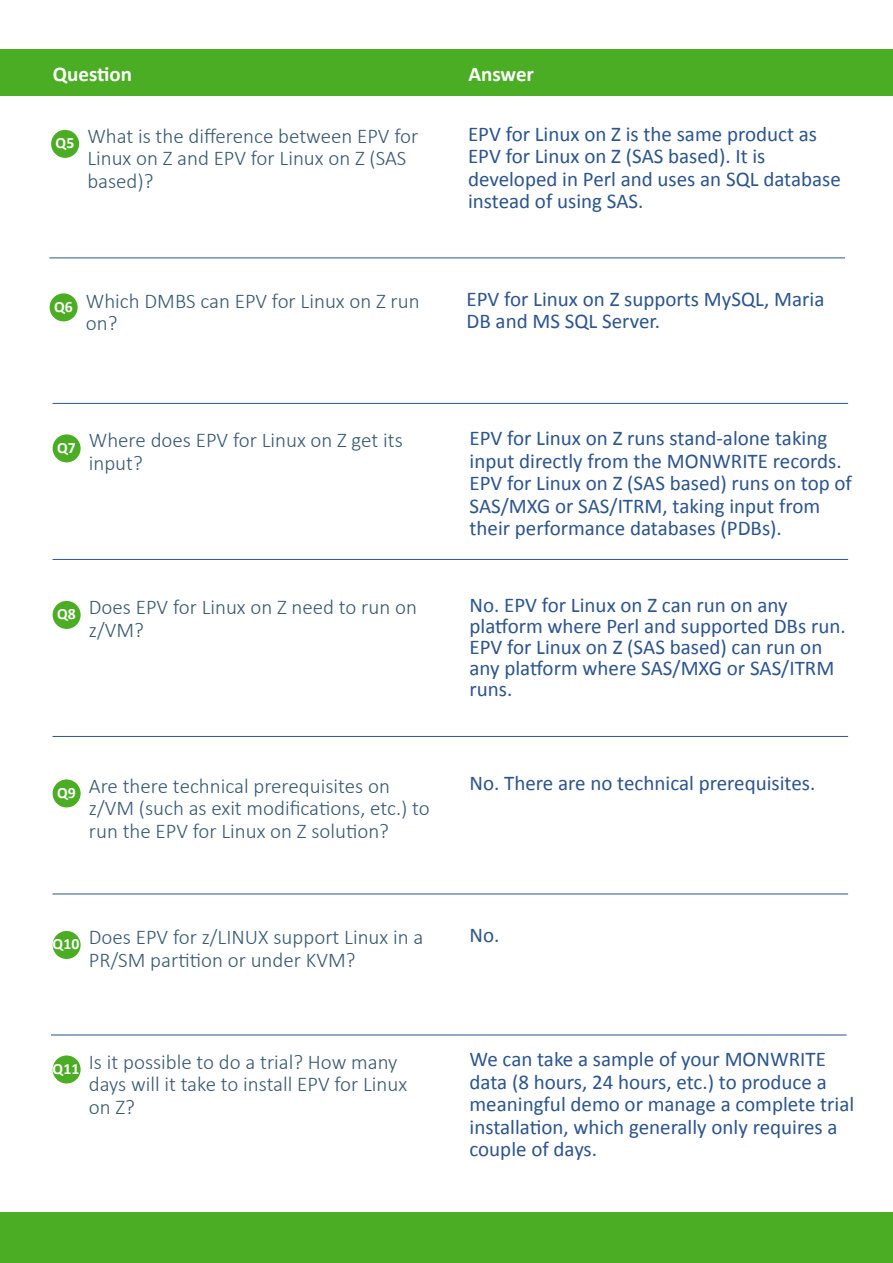
<style>
.page{position:relative;width:893px;height:1263px;background:#fff}
.page>*{position:absolute;margin:0;border:0;box-sizing:border-box;transform-origin:0 0}
.t1{font:21px/22.5px "Calibri";color:#2b548e}
.t2{font:300 21px/22.5px "Calibri";color:#365872}
.t3{font:700 21px "Calibri";color:#fff}
</style>
<div class="page">
<div style="left:0;top:1212px;width:893px;height:51px;background:#4bad23"></div>
<div style="left:51px;top:130px;width:28px;height:28px;background:#4bad23;border-radius:50%"></div>
<div style="left:0;top:50px;width:892px;height:46px;background:#4bad23"></div>
<div style="left:50px;top:293px;width:28px;height:28px;background:#4bad23;border-radius:50%"></div>
<hr style="left:52px;top:403px;width:796px;height:1px;background:#2b548e">
<div style="left:53px;top:434px;width:28px;height:28px;background:#4bad23;border-radius:50%"></div>
<hr style="left:52px;top:559px;width:796px;height:1px;background:#2b548e">
<div style="left:53px;top:601px;width:28px;height:28px;background:#4bad23;border-radius:50%"></div>
<hr style="left:52px;top:736px;width:796px;height:1px;background:#2b548e">
<div style="left:53px;top:779px;width:28px;height:28px;background:#4bad23;border-radius:50%"></div>
<hr style="left:52px;top:893px;width:796px;height:1px;background:#2b548e">
<div style="left:53px;top:931px;width:28px;height:28px;background:#4bad23;border-radius:50%"></div>
<hr style="left:51px;top:1034px;width:796px;height:1px;background:#2b548e">
<div style="left:53px;top:1055px;width:28px;height:28px;background:#4bad23;border-radius:50%"></div>
<hr style="left:890px;top:50px;width:3px;height:46px;background:#4bad23">
<hr style="left:49px;top:257px;width:796px;height:1px;background:#2b548e">
<p class="t3" style="left:53px;top:65px;width:81px">Question</p>
<p class="t3" style="left:468px;top:65px;width:67px">Answer</p>
<p class="t2" style="left:87px;top:125px;width:332px;text-indent:-32px"><sub>Q5</sub> What is the difference between EPV for<br>Linux on Z and EPV for Linux on Z (SAS based)?</p>
<p class="t2" style="left:86px;top:290px;width:335px;text-indent:-32px"><sub>Q6</sub> Which DMBS can EPV for Linux on Z run on?</p>
<p class="t1" style="left:468px;top:124px;width:374px">EPV for Linux on Z is the same product as EPV for Linux on Z (SAS based). It is developed in Perl and uses an SQL database instead of using SAS.</p>
<p class="t1" style="left:466px;top:289px;width:359px">EPV for Linux on Z supports MySQL, Maria<br>DB and MS SQL Server.</p>
<p class="t2" style="left:89px;top:429px;width:316px;text-indent:-32px"><sub>Q7</sub> Where does EPV for Linux on Z get its input?</p>
<p class="t1" style="left:469px;top:429px;width:384px">EPV for Linux on Z runs stand-alone taking input directly from the MONWRITE records.<br>EPV for Linux on Z (SAS based) runs on top of SAS/MXG or SAS/ITRM, taking input from their performance databases (PDBs).</p>
<p class="t2" style="left:89px;top:596px;width:330px;text-indent:-32px"><sub>Q8</sub> Does EPV for Linux on Z need to run on z/VM?</p>
<p class="t1" style="left:469px;top:596px;width:378px;line-height:21px">No. EPV for Linux on Z can run on any platform where Perl and supported DBs run.<br>EPV for Linux on Z (SAS based) can run on any platform where SAS/MXG or SAS/ITRM runs.</p>
<p class="t2" style="left:89px;top:774px;width:343px;text-indent:-32px"><sub>Q9</sub> Are there technical prerequisites on z/VM (such as exit modifications, etc.) to run the EPV for Linux on Z solution?</p>
<p class="t1" style="left:469px;top:774px;width:347px">No. There are no technical prerequisites.</p>
<p class="t2" style="left:89px;top:926px;width:336px;text-indent:-36px"><sub>Q10</sub> Does EPV for z/LINUX support Linux in a<br>PR/SM partition or under KVM?</p>
<p class="t1" style="left:469px;top:925px;width:31px">No.</p>
<p class="t2" style="left:89px;top:1050px;width:320px;text-indent:-36px"><sub>Q11</sub> Is it possible to do a trial? How many days will it take to install EPV for Linux on Z?</p>
<p class="t1" style="left:469px;top:1050px;width:386px">We can take a sample of your MONWRITE data (8 hours, 24 hours, etc.) to produce a meaningful demo or manage a complete trial installation, which generally only requires a couple of days.</p>
</div>
